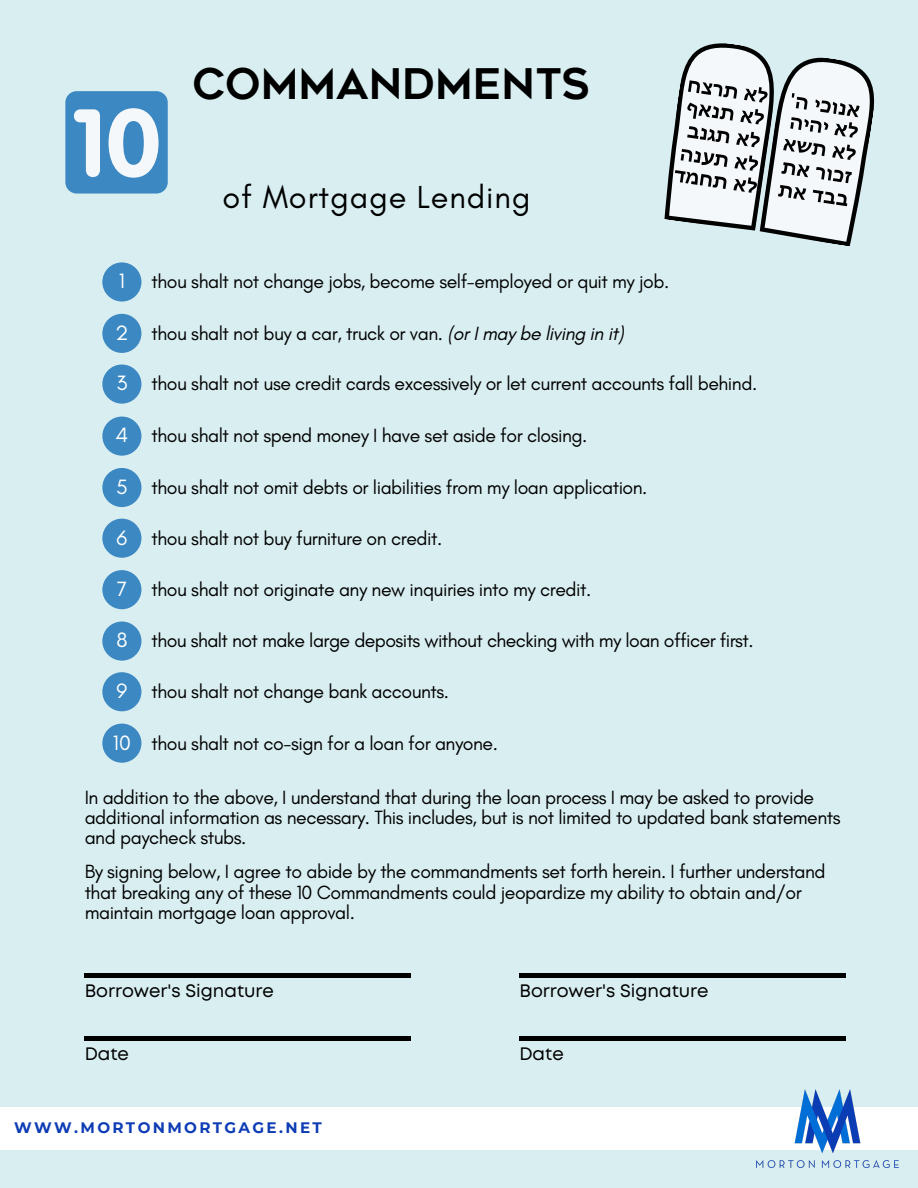
<style>
.page{position:relative;width:918px;height:1188px;background:#d9eef1}
.page>*{position:absolute;margin:0;border:0;box-sizing:border-box;transform-origin:0 0}
.t1{font:42px "Geometos";color:#000}
.t2{font:32.4px "Glacial Indifference";letter-spacing:.025em;color:#000}
.t3{font:21.15px "Glacial Indifference";color:#fff}
.t4{font:19.5px/20.2px "Glacial Indifference";letter-spacing:-.025em;color:#000}
.t5{font:18px "Mont";color:#000}
.t6{font:700 15.15px "Montserrat";letter-spacing:.155em;color:#0d3cb5}
.s1{font-style:italic}
</style>
<div class="page">
<svg style="left:664px;top:43px;width:211px;height:204px"></svg>
<div style="left:65px;top:91px;width:103px;height:103px;background:#3b88c3;border-radius:11px"></div>
<svg style="left:74px;top:108px;width:85px;height:70px"></svg>
<div style="left:102px;top:262px;width:39px;height:40px;background:#3b88c3;border-radius:50%"></div>
<div style="left:102px;top:314px;width:39px;height:39px;background:#3b88c3;border-radius:50%"></div>
<div style="left:102px;top:365px;width:39px;height:39px;background:#3b88c3;border-radius:50%"></div>
<div style="left:102px;top:417px;width:39px;height:39px;background:#3b88c3;border-radius:50%"></div>
<div style="left:102px;top:468px;width:39px;height:39px;background:#3b88c3;border-radius:50%"></div>
<div style="left:102px;top:519px;width:39px;height:39px;background:#3b88c3;border-radius:50%"></div>
<div style="left:102px;top:570px;width:39px;height:39px;background:#3b88c3;border-radius:50%"></div>
<div style="left:102px;top:622px;width:39px;height:39px;background:#3b88c3;border-radius:50%"></div>
<div style="left:102px;top:672px;width:39px;height:39px;background:#3b88c3;border-radius:50%"></div>
<div style="left:102px;top:724px;width:39px;height:39px;background:#3b88c3;border-radius:50%"></div>
<hr style="left:85px;top:974px;width:326px;height:4px;background:#000">
<hr style="left:519px;top:974px;width:327px;height:4px;background:#000">
<div style="left:0;top:1107px;width:918px;height:42px;background:#fff"></div>
<img style="left:756px;top:1089px;width:142px;height:78px">
<hr style="left:85px;top:1036px;width:326px;height:4px;background:#000">
<hr style="left:519px;top:1036px;width:327px;height:4px;background:#000">
<h1 class="t1" style="left:193px;top:68px;width:399px">COMMANDMENTS</h1>
<p class="t2" style="left:222px;top:177px;width:310px">of Mortgage Lending</p>
<h2 class="t3" style="left:119px;top:268px;width:8px">1</h2>
<p class="t4" style="left:152px;top:271px;width:519px">thou shalt not change jobs, become self-employed or quit my job.</p>
<p class="t3" style="left:115px;top:320px;width:15px">2</p>
<h3 class="t4" style="left:152px;top:323px;width:474px">thou shalt not buy a car, truck or van. <span class="s1">(or I may be living in it)</span></h3>
<p class="t3" style="left:116px;top:370px;width:12px">3</p>
<h3 class="t4" style="left:152px;top:374px;width:607px">thou shalt not use credit cards excessively or let current accounts fall behind.</h3>
<p class="t3" style="left:116px;top:422px;width:14px">4</p>
<h3 class="t4" style="left:152px;top:426px;width:437px">thou shalt not spend money I have set aside for closing.</h3>
<p class="t3" style="left:116px;top:474px;width:13px">5</p>
<h3 class="t4" style="left:152px;top:477px;width:497px">thou shalt not omit debts or liabilities from my loan application.</h3>
<p class="t3" style="left:116px;top:524px;width:12px">6</p>
<h3 class="t4" style="left:152px;top:528px;width:292px">thou shalt not buy furniture on credit.</h3>
<p class="t3" style="left:117px;top:576px;width:12px">7</p>
<h3 class="t4" style="left:152px;top:579px;width:441px">thou shalt not originate any new inquiries into my credit.</h3>
<p class="t3" style="left:116px;top:627px;width:13px">8</p>
<h3 class="t4" style="left:152px;top:631px;width:604px">thou shalt not make large deposits without checking with my loan officer first.</h3>
<p class="t3" style="left:116px;top:678px;width:12px">9</p>
<h3 class="t4" style="left:152px;top:681px;width:299px">thou shalt not change bank accounts.</h3>
<p class="t3" style="left:113px;top:729px;width:19px">10</p>
<h3 class="t4" style="left:152px;top:733px;width:348px">thou shalt not co-sign for a loan for anyone.</h3>
<h3 class="t4" style="left:85px;top:787px;width:757px">In addition to the above, I understand that during the loan process I may be asked to provide additional information as necessary. This includes, but is not limited to updated bank statements and paycheck stubs.</h3>
<h3 class="t4" style="left:85px;top:861px;width:743px">By signing below, I agree to abide by the commandments set forth herein. I further understand that breaking any of these 10 Commandments could jeopardize my ability to obtain and/or maintain mortgage loan approval.</h3>
<p class="t5" style="left:85px;top:984px;width:191px">Borrower's Signature</p>
<h3 class="t5" style="left:519px;top:984px;width:191px">Borrower's Signature</h3>
<h3 class="t5" style="left:85px;top:1047px;width:46px">Date</h3>
<h3 class="t5" style="left:519px;top:1047px;width:46px">Date</h3>
<h3 class="t6" style="left:14px;top:1119px;width:309px">WWW.MORTONMORTGAGE.NET</h3>
</div>
